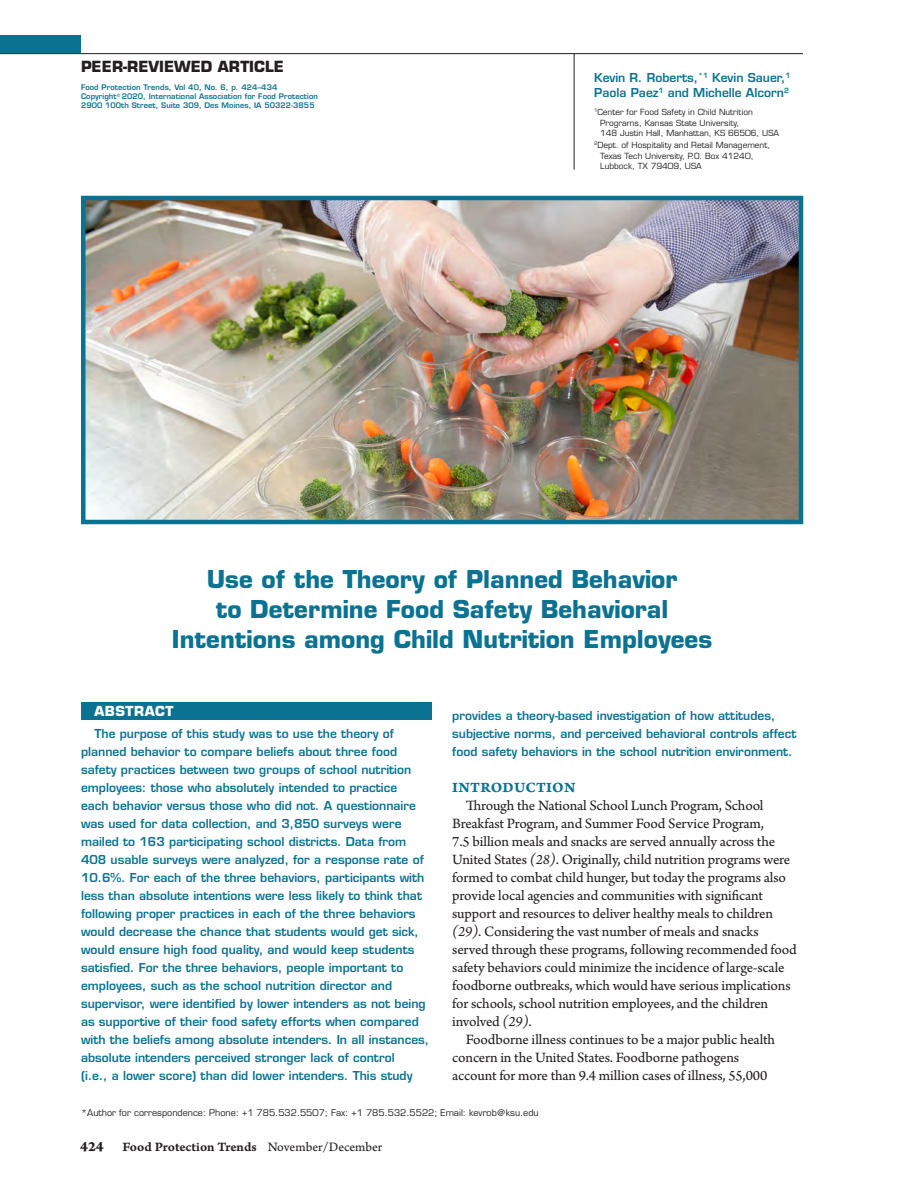
<style>
.page{position:relative;width:918px;height:1188px;background:#fff}
.page>*{position:absolute;margin:0;border:0;box-sizing:border-box;transform-origin:0 0}
.Article_Title{font:700 24px/30px "Eurostile";color:#0b7291;text-align:center}
.Body_Copy{font:15px/18px "Arno Pro Sm Text";letter-spacing:-.01em;color:#231f20}
.t1{font:700 15px "Eurostile";color:#231f20}
.Headers_in_Article{font:15px "Arno Pro Bold Caption";letter-spacing:.015em;color:#0b7291}
.t2{font:13.5px "Arno Pro Smbd Caption";letter-spacing:-.005em;color:#231f20}
.Abstract_Title{font:700 13.5px "Eurostile";letter-spacing:.04em;color:#fff}
.Abstract_Summary{font:600 12px/18px "Eurostile";color:#0b7291}
.Title_Page_Authors{font:600 12px/15px "Eurostile";color:#0b7291}
.Author_for_Correspon{font:9px "Eurostile";color:#231f20}
.Title_Page_Author_In{font:8.25px/10.5px "Eurostile";color:#231f20}
.Subhead_2{font:600 7.5px/9px "Eurostile";letter-spacing:.01em;color:#0b7291}
.s1{font-family:"Arno Pro Italic Sm Text"}
.s2{font-family:"Arno Pro Bold Caption";font-size:15px}
.s3{font-family:"Arno Pro Sm Text"}
</style>
<div class="page">
<div style="left:81px;top:702px;width:351px;height:18px;background:#0b7291"></div>
<div style="left:0;top:35px;width:81px;height:18px;background:#0b7291"></div>
<hr style="left:574px;top:54px;width:1px;height:116px;background:#231f20">
<hr style="left:0;top:53px;width:803px;height:1px;background:#231f20">
<img style="left:86px;top:201px;width:712px;height:318px">
<div style="left:81px;top:196px;width:722px;height:328px;border:4px solid #0b7291"></div>
<p class="t1" style="left:81px;top:57px;width:204px">PEER-REVIEWED ARTICLE</p>
<p class="Subhead_2" style="left:81px;top:83px;width:198px">Food Protection Trends, Vol 40, No. 6, p. 424–434</p>
<p class="Subhead_2" style="left:81px;top:92px;width:238px">Copyright<sup>©</sup> 2020, International Association for Food Protection<br>2900 100th Street, Suite 309, Des Moines, IA 50322-3855</p>
<p class="Title_Page_Authors" style="left:594px;top:70px;width:198px">Kevin R. Roberts,<sup>*1</sup> Kevin Sauer,<sup>1<br></sup>Paola Paez<sup>1</sup> and Michelle Alcorn<sup>2</sup></p>
<p class="Title_Page_Author_In" style="left:600px;top:107px;width:181px;text-indent:-6px"><sup>1</sup>Center for Food Safety in Child Nutrition<br>Programs, Kansas State University,<br>148 Justin Hall, Manhattan, KS 66506, USA</p>
<p class="Title_Page_Author_In" style="left:600px;top:140px;width:172px;text-indent:-6px"><sup>2</sup>Dept. of Hospitality and Retail Management,<br>Texas Tech University, P.O. Box 41240,<br>Lubbock, TX 79409, USA</p>
<p class="Article_Title" style="left:172px;top:564px;width:542px">Use of the Theory of Planned Behavior<br>to Determine Food Safety Behavioral<br>Intentions among Child Nutrition Employees</p>
<p class="Abstract_Title" style="left:94px;top:703px;width:81px">ABSTRACT</p>
<p class="Abstract_Summary" style="left:81px;top:724px;width:350px;text-indent:14px">The purpose of this study was to use the theory of planned behavior to compare beliefs about three food safety practices between two groups of school nutrition employees: those who absolutely intended to practice<br>each behavior versus those who did not. A questionnaire was used for data collection, and 3,850 surveys were mailed to 163 participating school districts. Data from 408 usable surveys were analyzed, for a response rate of 10.6%. For each of the three behaviors, participants with less than absolute intentions were less likely to think that following proper practices in each of the three behaviors would decrease the chance that students would get sick, would ensure high food quality, and would keep students satisfied. For the three behaviors, people important to employees, such as the school nutrition director and supervisor, were identified by lower intenders as not being as supportive of their food safety efforts when compared with the beliefs among absolute intenders. In all instances, absolute intenders perceived stronger lack of control<br>(i.e., a lower score) than did lower intenders. This study</p>
<p class="Abstract_Summary" style="left:452px;top:706px;width:346px">provides a theory-based investigation of how attitudes, subjective norms, and perceived behavioral controls affect food safety behaviors in the school nutrition environment.</p>
<p class="Headers_in_Article" style="left:452px;top:778px;width:125px">INTRODUCTION</p>
<p class="Body_Copy" style="left:452px;top:797px;width:346px;text-indent:14px">Through the National School Lunch Program, School Breakfast Program, and Summer Food Service Program,<br>7.5 billion meals and snacks are served annually across the United States <span class="s1">(28)</span>. Originally, child nutrition programs were formed to combat child hunger, but today the programs also provide local agencies and communities with significant support and resources to deliver healthy meals to children <span class="s1">(29)</span>. Considering the vast number of meals and snacks served through these programs, following recommended food safety behaviors could minimize the incidence of large-scale foodborne outbreaks, which would have serious implications for schools, school nutrition employees, and the children involved <span class="s1">(29)</span>.</p>
<p class="Body_Copy" style="left:452px;top:1031px;width:324px;text-indent:14px">Foodborne illness continues to be a major public health concern in the United States. Foodborne pathogens account for more than 9.4 million cases of illness, 55,000</p>
<p class="Author_for_Correspon" style="left:81px;top:1107px;width:459px">*Author for correspondence: Phone: +1 785.532.5507; Fax: +1 785.532.5522; Email: kevrob@ksu.edu</p>
<p class="t2" style="left:80px;top:1139px;width:304px"><span class="s2">424</span> Food Protection Trends <span class="s3">November/December</span></p>
</div>
